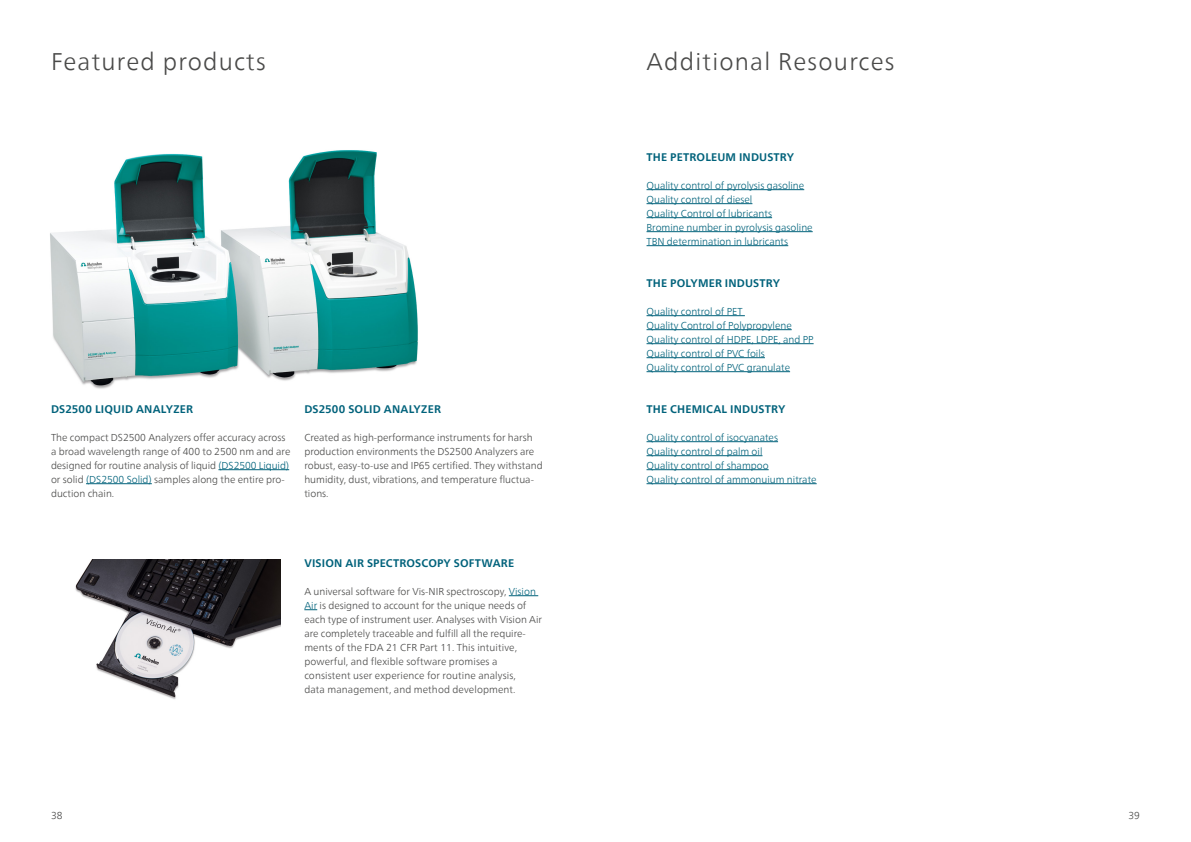
<style>
.page{position:relative;width:1191px;height:842px;background:#fff}
.page>*{position:absolute;margin:0;border:0;box-sizing:border-box;transform-origin:0 0}
.Head_33_39_50pt_ligh{font:300 24px "Neue Frutiger World";letter-spacing:.05em;color:#4a4a49}
.Overhead_11_13_10pt{font:700 11px "Neue Frutiger World";letter-spacing:.015em;color:#00627b}
.Copy_10_14pt_light{font:300 10px/14px "Neue Frutiger World";color:#4a4a49}
.Copy_10_14pt_light-2{font:300 10px "Neue Frutiger World";color:#00627b}
.Pagina_left-site{font:300 10px "Neue Frutiger World";color:#4a4a49}
.s1{color:#00627b}
</style>
<div class="page">
<img style="left:50px;top:150px;width:368px;height:239px">
<hr style="left:218px;top:469px;width:71px;height:1px;background:#00627b">
<hr style="left:86px;top:483px;width:66px;height:1px;background:#00627b">
<img style="left:75px;top:559px;width:205px;height:140px">
<svg style="left:509px;top:595px;width:29px;height:1px"></svg>
<svg style="left:304px;top:609px;width:13px;height:1px"></svg>
<hr style="left:646px;top:189px;width:158px;height:1px;background:#00627b">
<hr style="left:646px;top:203px;width:106px;height:1px;background:#00627b">
<hr style="left:646px;top:217px;width:126px;height:1px;background:#00627b">
<hr style="left:646px;top:231px;width:166px;height:1px;background:#00627b">
<hr style="left:646px;top:245px;width:142px;height:1px;background:#00627b">
<hr style="left:646px;top:315px;width:99px;height:1px;background:#00627b">
<hr style="left:646px;top:329px;width:145px;height:1px;background:#00627b">
<hr style="left:646px;top:343px;width:167px;height:1px;background:#00627b">
<hr style="left:646px;top:357px;width:119px;height:1px;background:#00627b">
<hr style="left:646px;top:371px;width:144px;height:1px;background:#00627b">
<hr style="left:646px;top:441px;width:132px;height:1px;background:#00627b">
<hr style="left:646px;top:455px;width:116px;height:1px;background:#00627b">
<hr style="left:646px;top:469px;width:122px;height:1px;background:#00627b">
<hr style="left:646px;top:483px;width:170px;height:1px;background:#00627b">
<p class="Head_33_39_50pt_ligh" style="left:51px;top:43px;width:216px">Featured products</p>
<p class="Head_33_39_50pt_ligh" style="left:646px;top:43px;width:249px">Additional Resources</p>
<p class="Overhead_11_13_10pt" style="left:51px;top:399px;width:143px">DS2500 LIQUID ANALYZER</p>
<p class="Copy_10_14pt_light" style="left:51px;top:430px;width:241px">The compact DS2500 Analyzers offer accuracy across a broad wavelength range of 400 to 2500 nm and are designed for routine analysis of liquid <span class="s1">(DS2500 Liquid) </span>or solid <span class="s1">(DS2500 Solid)</span> samples along the entire pro&shy;duction chain.</p>
<p class="Overhead_11_13_10pt" style="left:304px;top:399px;width:138px">DS2500 SOLID ANALYZER</p>
<p class="Copy_10_14pt_light" style="left:304px;top:430px;width:240px">Created as high-performance instruments for harsh production environments the DS2500 Analyzers are robust, easy-to-use and IP65 certified. They withstand humidity, dust, vibrations, and temperature fluctua&shy;tions.</p>
<p class="Overhead_11_13_10pt" style="left:304px;top:553px;width:211px">VISION AIR SPECTROSCOPY SOFTWARE</p>
<p class="Copy_10_14pt_light" style="left:304px;top:584px;width:239px">A universal software for Vis-NIR spectroscopy, <span class="s1">Vision Air</span> is designed to account for the unique needs of each type of instrument user. Analyses with Vision Air are completely traceable and fulfill all the require&shy;ments of the FDA 21 CFR Part 11. This intuitive, powerful, and flexible software promises a consistent user experience for routine analysis,<br>data management, and method development.</p>
<p class="Overhead_11_13_10pt" style="left:646px;top:147px;width:149px">THE PETROLEUM INDUSTRY</p>
<p class="Copy_10_14pt_light-2" style="left:646px;top:178px;width:159px">Quality control of pyrolysis gasoline</p>
<p class="Copy_10_14pt_light-2" style="left:646px;top:192px;width:107px">Quality control of diesel</p>
<p class="Copy_10_14pt_light-2" style="left:646px;top:206px;width:127px">Quality Control of lubricants</p>
<p class="Copy_10_14pt_light-2" style="left:646px;top:220px;width:168px">Bromine number in pyrolysis gasoline</p>
<p class="Copy_10_14pt_light-2" style="left:646px;top:234px;width:143px">TBN determination in lubricants</p>
<p class="Overhead_11_13_10pt" style="left:646px;top:273px;width:135px">THE POLYMER INDUSTRY</p>
<p class="Copy_10_14pt_light-2" style="left:646px;top:304px;width:97px">Quality control of PET</p>
<p class="Copy_10_14pt_light-2" style="left:646px;top:318px;width:147px">Quality Control of Polypropylene</p>
<p class="Copy_10_14pt_light-2" style="left:646px;top:332px;width:169px">Quality control of HDPE, LDPE, and PP</p>
<p class="Copy_10_14pt_light-2" style="left:646px;top:346px;width:120px">Quality control of PVC foils</p>
<p class="Copy_10_14pt_light-2" style="left:646px;top:360px;width:145px">Quality control of PVC granulate</p>
<p class="Overhead_11_13_10pt" style="left:646px;top:399px;width:140px">THE CHEMICAL INDUSTRY</p>
<p class="Copy_10_14pt_light-2" style="left:646px;top:430px;width:133px">Quality control of isocyanates</p>
<p class="Copy_10_14pt_light-2" style="left:646px;top:444px;width:117px">Quality control of palm oil</p>
<p class="Copy_10_14pt_light-2" style="left:646px;top:458px;width:124px">Quality control of shampoo</p>
<p class="Copy_10_14pt_light-2" style="left:646px;top:472px;width:172px">Quality control of ammonuium nitrate</p>
<p class="Pagina_left-site" style="left:51px;top:808px;width:13px">38</p>
<p class="Pagina_left-site" style="left:1128px;top:808px;width:13px">39</p>
</div>
